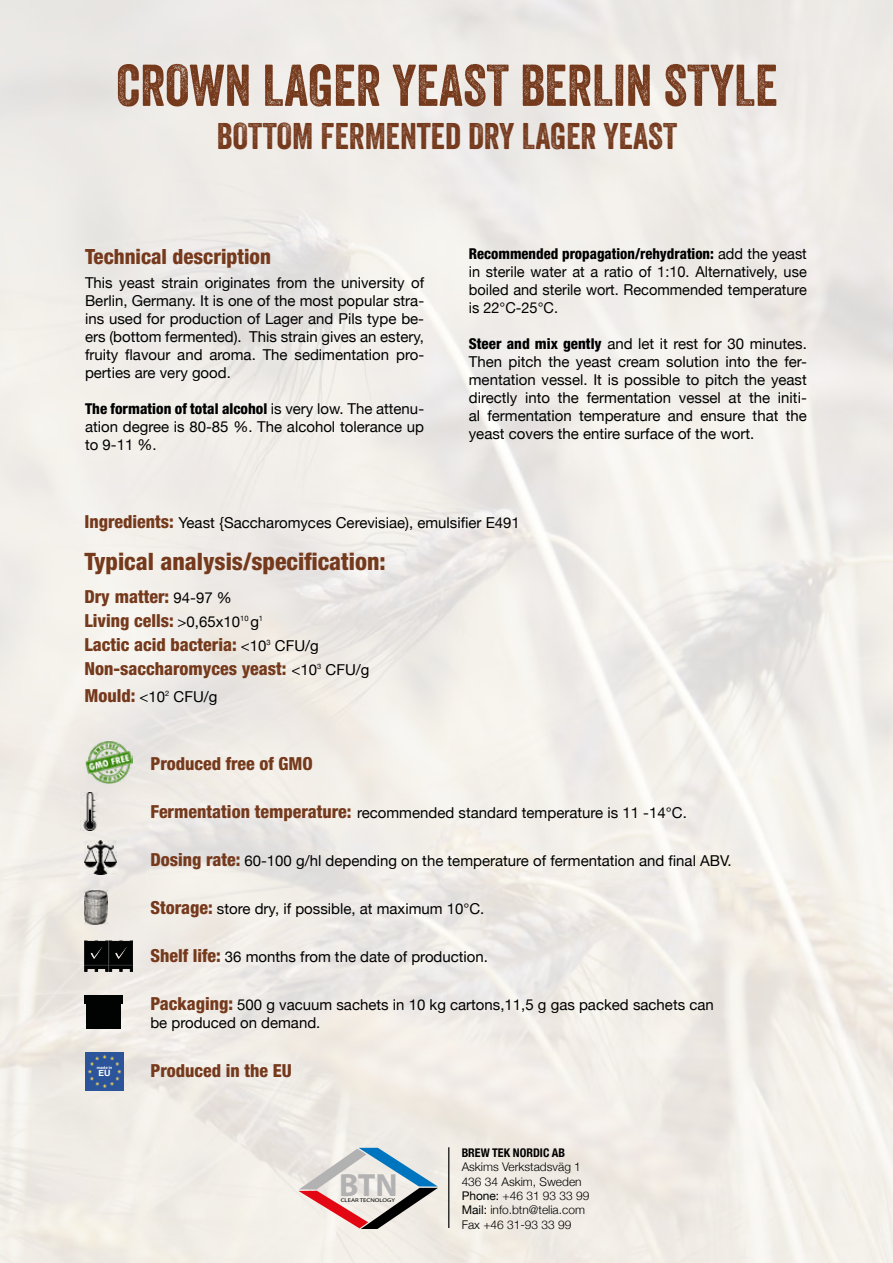
<style>
.page{position:relative;width:893px;height:1263px;background:#fff}
.page>*{position:absolute;margin:0;border:0;box-sizing:border-box;transform-origin:0 0}
.t1{font:57px "Veneer";color:#75391c}
.t2{font:36px "Veneer";color:#75391c}
.t3{font:700 32.25px "Myriad Pro";color:#b3b2b2}
.t4{font:800 condensed 24px "Helvetica Neue";color:#75391c}
.t5{font:800 condensed 21px "Helvetica Neue";color:#75391c}
.t6{font:800 condensed 18px/24px "Helvetica Neue";color:#75391c}
.t7{font:15px/18px "Helvetica Neue";color:#000;text-align:justify}
.t8{font:300 12px/14.4px "Helvetica Neue";color:#000}
.t9{font:700 condensed 12px "Helvetica Neue";color:#000}
.t10{font:700 8.7px "Helvetica Neue";color:#fff}
.t11{font:5.55px "Myriad Pro";color:#000;scale:1.22 1}
.t12{font:700 4.05px "Helvetica Neue";color:#fff}
.s1{font-weight:800;font-stretch:condensed}
.s2{font-weight:800;font-stretch:condensed;font-size:18px;color:#75391c}
.s3{font-weight:400;font-stretch:normal;font-size:15px;color:#000}
.s4{font-weight:400}
</style>
<div class="page">
<img style="left:0;top:0;width:893px;height:1263px">
<svg style="left:298px;top:1148px;width:140px;height:81px;background:#ccc4c5"></svg>
<hr style="left:448px;top:1147px;width:1px;height:81px;background:#000">
<img style="left:81px;top:793px;width:19px;height:37px">
<img style="left:84px;top:841px;width:32px;height:34px">
<img style="left:84px;top:890px;width:24px;height:34px">
<svg style="left:84px;top:940px;width:49px;height:32px;background:#1d1d1c"></svg>
<div style="left:87px;top:1004px;width:17px;height:24px;background:#010202"></div>
<div style="left:85px;top:995px;width:19px;height:8px;background:#010202"></div>
<div style="left:104px;top:1004px;width:17px;height:24px;background:#010202"></div>
<div style="left:104px;top:995px;width:19px;height:8px;background:#010202"></div>
<img style="left:85px;top:738px;width:47px;height:47px">
<img style="left:85px;top:1052px;width:39px;height:38px">
<h1 class="t1" style="left:116px;top:51px;width:663px">CROWN LAGER YEAST BERLIN STYLE</h1>
<h2 class="t2" style="left:217px;top:114px;width:462px">BOTTOM FERMENted DRY LAGER YEAST</h2>
<h3 class="t5" style="left:85px;top:243px;width:187px">Technical description</h3>
<p class="t7" style="left:85px;top:274px;width:341px">This yeast strain originates from the university of Berlin, Germany. It is one of the most popular stra&shy;ins used for production of Lager and Pils type be&shy;ers (bottom fermented). This strain gives an estery, fruity flavour and aroma. The sedimentation pro&shy;perties are very good.</p>
<p class="t7" style="left:85px;top:400px;width:341px"><span class="s1">The formation of total alcohol</span> is very low. The attenu&shy;ation degree is 80-85 %. The alcohol tolerance up to 9-11 %.</p>
<p class="t7" style="left:469px;top:245px;width:340px"><span class="s1">Recommended propagation/rehydration:</span> add the yeast in sterile water at a ratio of 1:10. Alternatively, use boiled and sterile wort. Recommended temperature is 22°C-25°C.</p>
<p class="t7" style="left:469px;top:335px;width:340px"><span class="s1">Steer and mix gently</span> and let it rest for 30 minutes.<br>Then pitch the yeast cream solution into the fer&shy;mentation vessel. It is possible to pitch the yeast directly into the fermentation vessel at the initi&shy;al fermentation temperature and ensure that the yeast covers the entire surface of the wort.</p>
<p class="t7" style="left:84px;top:515px;width:437px"><span class="s2">Ingredients:</span> Yeast {Saccharomyces Cerevisiae), emulsifier E491</p>
<h3 class="t4" style="left:84px;top:547px;width:303px">Typical analysis/specification:</h3>
<p class="t6" style="left:84px;top:584px;width:287px">Dry matter: <span class="s3">94-97 %<br></span>Living cells: <span class="s3">&gt;0,65x10</span><sup>10</sup> <span class="s3">g</span><sup>1<br></sup>Lactic acid bacteria: <span class="s3">&lt;10</span><sup>3</sup> <span class="s3">CFU/g<br></span>Non-saccharomyces yeast: <span class="s3">&lt;10</span><sup>3</sup> <span class="s3">CFU/g</span></p>
<p class="t7" style="left:84px;top:689px;width:135px"><span class="s2">Mould:</span> &lt;10<sup>2</sup> CFU/g</p>
<p class="t12" style="left:97px;top:1064px;width:17px">made in</p>
<p class="t10" style="left:99px;top:1066px;width:14px">EU</p>
<p class="t6" style="left:150px;top:751px;width:164px">Produced free of GMO</p>
<p class="t7" style="left:150px;top:804px;width:538px"><span class="s2">Fermentation temperature:</span> recommended standard temperature is 11 -14°C.</p>
<p class="t7" style="left:150px;top:852px;width:583px"><span class="s2">Dosing rate:</span> 60-100 g/hl depending on the temperature of fermentation and final ABV.</p>
<p class="t7" style="left:150px;top:900px;width:336px"><span class="s2">Storage:</span> store dry, if possible, at maximum 10°C.</p>
<p class="t7" style="left:150px;top:948px;width:339px"><span class="s2">Shelf life:</span> 36 months from the date of production.</p>
<p class="t7" style="left:150px;top:996px;width:565px"><span class="s2">Packaging:</span> 500 g vacuum sachets in 10 kg cartons,11,5 g gas packed sachets can be produced on demand.</p>
<p class="t6" style="left:150px;top:1058px;width:143px">Produced in the EU</p>
<h3 class="t3" style="left:339px;top:1164px;width:60px">BTN</h3>
<p class="t11" style="left:341px;top:1197px;width:46px">CLEAR TECNOLOGY</p>
<p class="t9" style="left:462px;top:1143px;width:105px">BREW TEK NORDIC AB</p>
<p class="t8" style="left:462px;top:1159px;width:129px">Askims Verkstadsväg 1<br>436 34 Askim, Sweden<br><span class="s4">Phone:</span> +46 31 93 33 99<br><span class="s4">Mail:</span> info.btn@telia.com<br>Fax +46 31-93 33 99</p>
</div>
